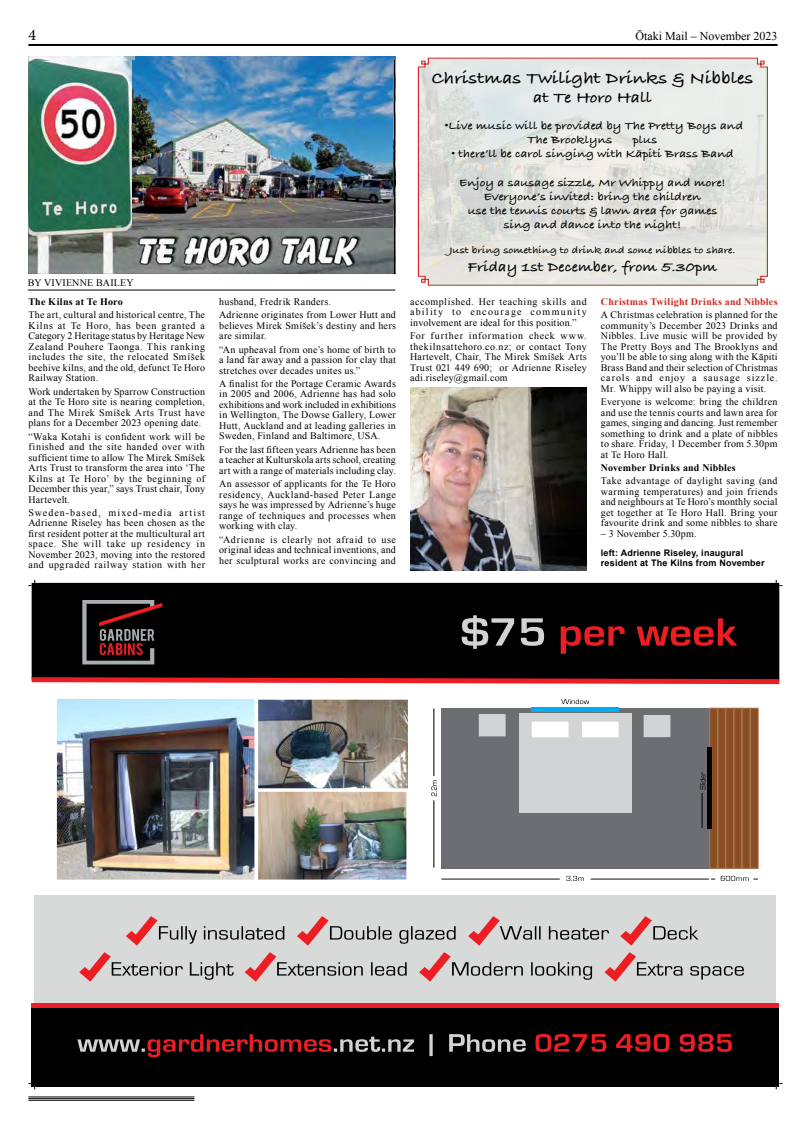
<style>
.page{position:relative;width:806px;height:1129px;background:#fff}
.page>*{position:absolute;margin:0;border:0;box-sizing:border-box;transform-origin:0 0}
.t1{font:700 17.7px "Bradley Hand ITCTT";color:#000;scale:1.11 1}
.t2{font:700 16.3px "Bradley Hand ITCTT";color:#000;scale:1.11 1}
.t3{font:16px "Minion Pro";color:#000}
.t4{font:700 14.8px "Bradley Hand ITCTT";color:#000;scale:1.11 1}
.t5{font:12px "Times New Roman";color:#000}
.t6{font:700 11.8px/14.2px "Bradley Hand ITCTT";color:#000;scale:1.11 1}
.t7{font:700 10.3px "Bradley Hand ITCTT";color:#000;scale:1.11 1}
.t8{font:10px/10.5px "Times New Roman";letter-spacing:.025em;color:#000;text-align:justify}
.t9{font:700 10px "Times New Roman";letter-spacing:.02em;color:#000}
.t10{font:700 10px "Times New Roman";letter-spacing:.03em;color:#c92921}
.t11{font:700 9px/10px "Arial";letter-spacing:.02em;color:#000}
</style>
<div class="page">
<hr style="left:28px;top:1096px;width:166px;height:1px;background:#000">
<hr style="left:28px;top:1098px;width:166px;height:1px;background:#000">
<hr style="left:28px;top:1099px;width:166px;height:1px;background:#000">
<hr style="left:28px;top:44px;width:749px;height:2px;background:#000">
<img style="left:136px;top:57px;width:259px;height:169px">
<img style="left:28px;top:61px;width:366px;height:213px">
<img style="left:133px;top:61px;width:259px;height:166px">
<hr style="left:28px;top:290px;width:367px;height:1px;background:#000">
<div style="left:32px;top:582px;width:746px;height:95px;background:#000"></div>
<div style="left:32px;top:1005px;width:746px;height:81px;background:#000"></div>
<div style="left:35px;top:894px;width:740px;height:109px;background:#d8dada"></div>
<svg style="left:32px;top:677px;width:746px;height:7px"></svg>
<div style="left:32px;top:1003px;width:746px;height:5px;background:#ed1d24"></div>
<svg style="left:82px;top:600px;width:80px;height:64px"></svg>
<svg style="left:560px;top:618px;width:177px;height:35px"></svg>
<svg style="left:461px;top:615px;width:82px;height:33px"></svg>
<div style="left:441px;top:708px;width:268px;height:160px;background:#6d6e71"></div>
<div style="left:749px;top:708px;width:8px;height:160px;background:#8b4d23"></div>
<div style="left:749px;top:708px;width:8px;height:160px;border:1px solid #ac7b59"></div>
<div style="left:733px;top:708px;width:8px;height:160px;background:#8b4d23"></div>
<div style="left:733px;top:708px;width:8px;height:160px;border:1px solid #ac7b59"></div>
<div style="left:717px;top:708px;width:8px;height:160px;background:#8b4d23"></div>
<div style="left:717px;top:708px;width:8px;height:160px;border:1px solid #ac7b59"></div>
<div style="left:741px;top:708px;width:8px;height:160px;background:#8b4d23"></div>
<div style="left:741px;top:708px;width:8px;height:160px;border:1px solid #ac7b59"></div>
<div style="left:725px;top:708px;width:8px;height:160px;background:#8b4d23"></div>
<div style="left:725px;top:708px;width:8px;height:160px;border:1px solid #ac7b59"></div>
<div style="left:709px;top:708px;width:8px;height:160px;background:#8b4d23"></div>
<div style="left:709px;top:708px;width:8px;height:160px;border:1px solid #ac7b59"></div>
<div style="left:706px;top:747px;width:5px;height:82px;background:#000"></div>
<hr style="left:531px;top:707px;width:87px;height:4px;background:#00aeef">
<div style="left:518px;top:713px;width:113px;height:100px;background:#d1d3d4"></div>
<hr style="left:701px;top:792px;width:1px;height:35px;background:#000">
<hr style="left:590px;top:878px;width:118px;height:1px;background:#000">
<hr style="left:433px;top:800px;width:1px;height:66px;background:#000">
<hr style="left:442px;top:878px;width:117px;height:1px;background:#000">
<hr style="left:433px;top:709px;width:1px;height:66px;background:#000">
<div style="left:531px;top:721px;width:37px;height:16px;background:#fff"></div>
<div style="left:530px;top:720px;width:39px;height:18px;border:1px solid #d1d3d4"></div>
<div style="left:581px;top:721px;width:38px;height:16px;background:#fff"></div>
<div style="left:581px;top:720px;width:38px;height:18px;border:1px solid #d1d3d4"></div>
<div style="left:479px;top:714px;width:26px;height:21px;background:#d1d3d4"></div>
<div style="left:479px;top:714px;width:26px;height:22px;border:1px solid #d1d3d4"></div>
<div style="left:643px;top:715px;width:26px;height:21px;background:#d1d3d4"></div>
<div style="left:643px;top:715px;width:26px;height:21px;border:1px solid #d1d3d4"></div>
<svg style="left:699px;top:772px;width:6px;height:17px"></svg>
<svg style="left:561px;top:699px;width:28px;height:5px"></svg>
<svg style="left:431px;top:780px;width:5px;height:16px"></svg>
<svg style="left:566px;top:875px;width:17px;height:5px"></svg>
<svg style="left:720px;top:875px;width:37px;height:5px"></svg>
<img style="left:258px;top:793px;width:147px;height:84px">
<div style="left:253px;top:788px;width:157px;height:94px;border:4px solid #fff"></div>
<img style="left:259px;top:701px;width:147px;height:85px">
<div style="left:254px;top:696px;width:157px;height:95px;border:4px solid #fff"></div>
<img style="left:58px;top:700px;width:195px;height:177px">
<div style="left:53px;top:695px;width:205px;height:187px;border:4px solid #fff"></div>
<svg style="left:79px;top:916px;width:664px;height:66px"></svg>
<svg style="left:535px;top:1034px;width:196px;height:17px"></svg>
<svg style="left:77px;top:1034px;width:448px;height:22px"></svg>
<svg style="left:28px;top:580px;width:8px;height:6px"></svg>
<svg style="left:28px;top:1083px;width:8px;height:6px"></svg>
<svg style="left:775px;top:580px;width:7px;height:6px"></svg>
<svg style="left:775px;top:1083px;width:7px;height:6px"></svg>
<img style="left:410px;top:387px;width:176px;height:183px">
<svg style="left:417px;top:57px;width:350px;height:229px"></svg>
<h3 class="t3" style="left:28px;top:24px;width:9px">4</h3>
<p class="t5" style="left:635px;top:28px;width:143px">Ōtaki Mail – November 2023</p>
<p class="t8" style="left:28px;top:277px;width:107px">BY VIVIENNE BAILEY</p>
<p class="t9" style="left:28px;top:294px;width:96px">The Kilns at Te Horo</p>
<p class="t8" style="left:28px;top:309px;width:178px">The art, cultural and historical centre, The Kilns at Te Horo, has been granted a Category 2 Heritage status by Heritage New Zealand Pouhere Taonga. This ranking includes the site, the relocated Smíšek beehive kilns, and the old, defunct Te Horo Railway Station.</p>
<p class="t8" style="left:28px;top:386px;width:178px">Work undertaken by Sparrow Construction at the Te Horo site is nearing completion, and The Mirek Smíšek Arts Trust have plans for a December 2023 opening date.</p>
<p class="t8" style="left:28px;top:430px;width:178px">“Waka Kotahi is confident work will be finished and the site handed over with sufficient time to allow The Mirek Smíšek Arts Trust to transform the area into ‘The Kilns at Te Horo’ by the beginning of December this year,” says Trust chair, Tony Hartevelt.</p>
<p class="t8" style="left:28px;top:507px;width:178px">Sweden-based, mixed-media artist Adrienne Riseley has been chosen as the first resident potter at the multicultural art space. She will take up residency in November 2023, moving into the restored and upgraded railway station with her</p>
<p class="t8" style="left:219px;top:295px;width:178px;line-height:13.3px">husband, Fredrik Randers.<br>Adrienne originates from Lower Hutt and</p>
<p class="t8" style="left:219px;top:320px;width:178px">believes Mirek Smíšek’s destiny and hers are similar.</p>
<p class="t8" style="left:219px;top:344px;width:178px">“An upheaval from one’s home of birth to a land far away and a passion for clay that stretches over decades unites us.”</p>
<p class="t8" style="left:219px;top:378px;width:178px">A finalist for the Portage Ceramic Awards in 2005 and 2006, Adrienne has had solo exhibitions and work included in exhibitions in Wellington, The Dowse Gallery, Lower Hutt, Auckland and at leading galleries in Sweden, Finland and Baltimore, USA.</p>
<p class="t8" style="left:219px;top:444px;width:178px">For the last fifteen years Adrienne has been a teacher at Kulturskola arts school, creating art with a range of materials including clay.</p>
<p class="t8" style="left:219px;top:478px;width:178px">An assessor of applicants for the Te Horo residency, Auckland-based Peter Lange says he was impressed by Adrienne’s huge range of techniques and processes when working with clay.</p>
<p class="t8" style="left:219px;top:533px;width:178px">“Adrienne is clearly not afraid to use original ideas and technical inventions, and her sculptural works are convincing and</p>
<h1 class="t1" style="left:431px;top:64px;width:291px">Christmas Twilight Drinks &amp; Nibbles</h1>
<h2 class="t2" style="left:533px;top:85px;width:108px">at Te Horo Hall</h2>
<p class="t6" style="left:527px;top:118px;width:195px;text-indent:-83px">•Live music will be provided by The Pretty Boys and<br>The Brooklyns</p>
<p class="t6" style="left:632px;top:132px;width:24px">plus</p>
<p class="t6" style="left:451px;top:146px;width:256px">• there’ll be carol singing with Kāpiti Brass Band</p>
<p class="t6" style="left:459px;top:175px;width:241px;text-align:center">Enjoy a sausage sizzle, Mr Whippy and more!<br>Everyone’s invited: bring the children<br>use the tennis courts &amp; lawn area for games sing and dance into the night!</p>
<p class="t7" style="left:449px;top:242px;width:259px">Just bring something to drink and some nibbles to share.</p>
<h3 class="t4" style="left:467px;top:255px;width:226px">Friday 1st December, from 5.30pm</h3>
<p class="t10" style="left:600px;top:294px;width:178px">Christmas Twilight Drinks and Nibbles</p>
<p class="t8" style="left:600px;top:309px;width:178px">A Christmas celebration is planned for the community’s December 2023 Drinks and Nibbles. Live music will be provided by The Pretty Boys and The Brooklyns and you’ll be able to sing along with the Kāpiti Brass Band and their selection of Christmas carols and enjoy a sausage sizzle.<br>Mr. Whippy will also be paying a visit.</p>
<p class="t8" style="left:600px;top:396px;width:178px">Everyone is welcome: bring the children and use the tennis courts and lawn area for games, singing and dancing. Just remember something to drink and a plate of nibbles to share. Friday, 1 December from 5.30pm at Te Horo Hall.</p>
<p class="t9" style="left:600px;top:460px;width:136px">November Drinks and Nibbles</p>
<p class="t8" style="left:600px;top:475px;width:178px">Take advantage of daylight saving (and warming temperatures) and join friends and neighbours at Te Horo’s monthly social get together at Te Horo Hall. Bring your favourite drink and some nibbles to share</p>
<p class="t8" style="left:600px;top:528px;width:97px">– 3 November 5.30pm.</p>
<p class="t8" style="left:410px;top:296px;width:178px">accomplished. Her teaching skills and ability to encourage community involvement are ideal for this position.”</p>
<p class="t8" style="left:410px;top:330px;width:178px">For further information check www. thekilnsattehoro.co.nz; or contact Tony Hartevelt, Chair, The Mirek Smíšek Arts Trust 021 449 690; or Adrienne Riseley adi.riseley@gmail.com</p>
<p class="t11" style="left:600px;top:548px;width:165px">left: Adrienne Riseley, inaugural resident at The Kilns from November</p>
</div>
